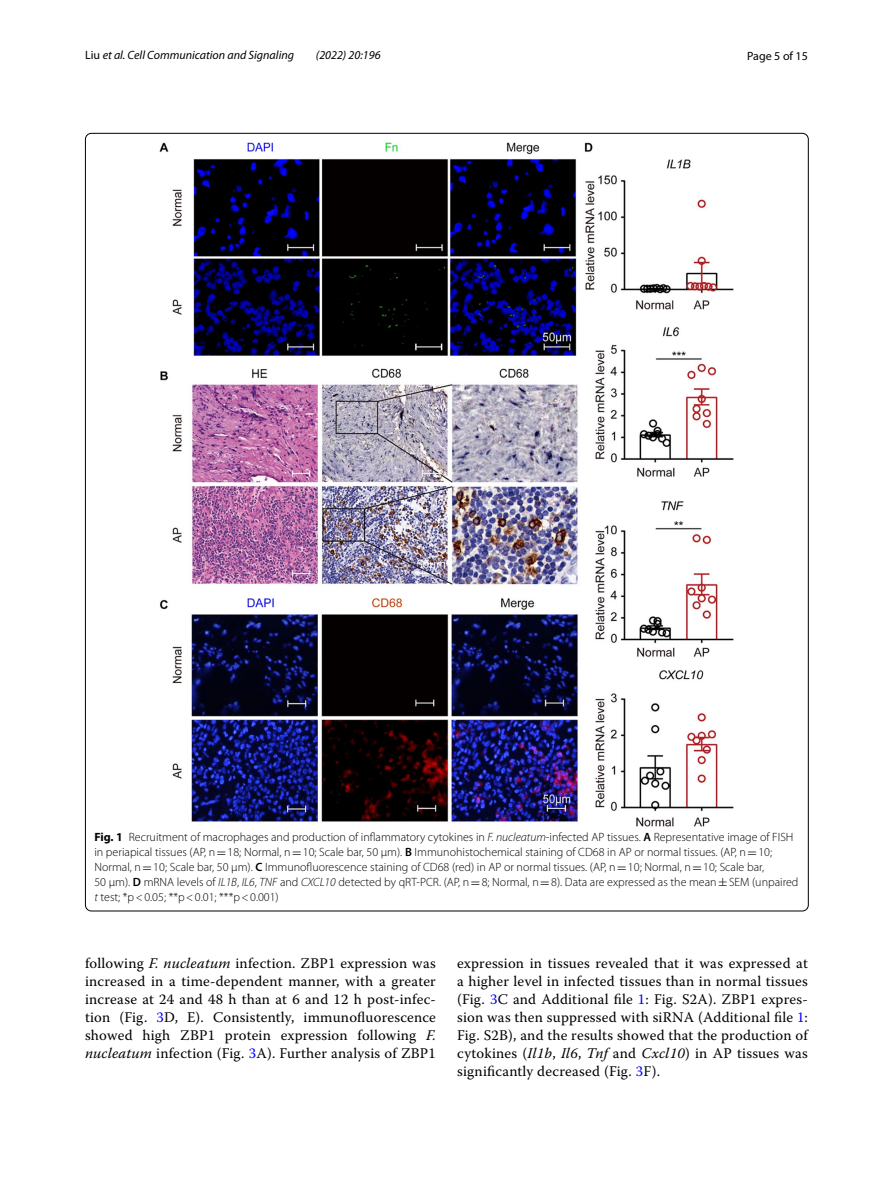
<style>
.page{position:relative;width:893px;height:1187px;background:#fff}
.page>*{position:absolute;margin:0;border:0;box-sizing:border-box;transform-origin:0 0}
.t1{font:14.7px/18px "Warnock Pro";letter-spacing:.015em;color:#000;text-align:justify}
.t2{font:300 12px/15px "Myriad Pro";color:#000}
.t3{font:italic 12px "Myriad Pro";color:#000}
.t4{font:12px "Myriad Pro";color:#000}
.s1{font-style:normal}
.s2{font-weight:700}
.s3{font-style:italic}
.s4{font-weight:600}
.s5{font-family:"MTSY";font-weight:400}
.s6{color:#00f}
</style>
<div class="page">
<img style="left:160px;top:142px;width:574px;height:684px">
<p class="t3" style="left:85px;top:48px;width:211px"><span class="s1">Liu</span> et al. Cell Communication and Signaling</p>
<p class="t3" style="left:316px;top:48px;width:66px">(2022) 20:196</p>
<p class="t4" style="left:747px;top:48px;width:62px">Page 5 of 15</p>
<p class="t2" style="left:94px;top:829px;width:705px"><span class="s2">Fig. 1</span> Recruitment of macrophages and production of inflammatory cytokines in <span class="s3">F. nucleatum</span>-infected AP tissues. <span class="s4">A</span> Representative image of FISH in periapical tissues (AP, n<span class="s5">=</span>18; Normal, n<span class="s5">=</span>10; Scale bar, 50 μm). <span class="s4">B</span> Immunohistochemical staining of CD68 in AP or normal tissues. (AP, n<span class="s5">=</span>10; Normal, n<span class="s5">=</span>10; Scale bar, 50 μm). <span class="s4">C</span> Immunofluorescence staining of CD68 (red) in AP or normal tissues. (AP, n<span class="s5">=</span>10; Normal, n<span class="s5">=</span>10; Scale bar,<br>50 μm). <span class="s4">D</span> mRNA levels of <span class="s3">IL1B</span>, <span class="s3">IL6</span>, <span class="s3">TNF</span> and <span class="s3">CXCL10</span> detected by qRT-PCR. (AP, n<span class="s5">=</span>8; Normal, n<span class="s5">=</span>8). Data are expressed as the mean<span class="s5">±</span>SEM (unpaired <span class="s3">t</span> test; *p&lt;0.05; **p&lt;0.01; ***p&lt;0.001)</p>
<p class="t1" style="left:85px;top:954px;width:352px">following <span class="s3">F. nucleatum</span> infection. ZBP1 expression was increased in a time-dependent manner, with a greater increase at 24 and 48 h than at 6 and 12 h post-infec&shy;tion (Fig. <span class="s6">3</span>D, E). Consistently, immunofluorescence showed high ZBP1 protein expression following <span class="s3">F. nucleatum</span> infection (Fig. <span class="s6">3</span>A). Further analysis of ZBP1</p>
<p class="t1" style="left:457px;top:954px;width:352px">expression in tissues revealed that it was expressed at a higher level in infected tissues than in normal tissues (Fig. <span class="s6">3</span>C and Additional file <span class="s6">1</span>: Fig. S2A). ZBP1 expres&shy;sion was then suppressed with siRNA (Additional file <span class="s6">1</span>:<br>Fig. S2B), and the results showed that the production of cytokines (<span class="s3">Il1b</span>, <span class="s3">Il6</span>, <span class="s3">Tnf</span> and <span class="s3">Cxcl10</span>) in AP tissues was significantly decreased (Fig. <span class="s6">3</span>F).</p>
</div>
